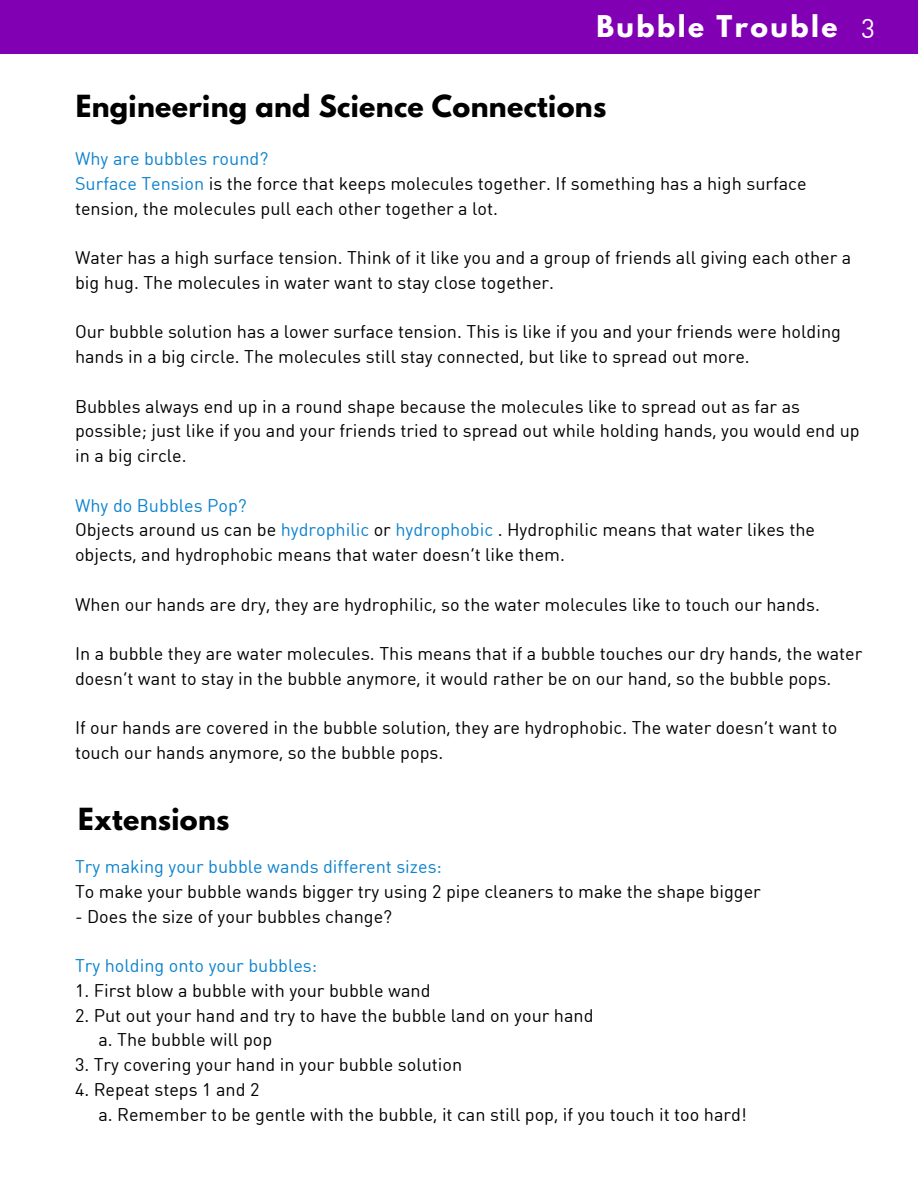
<style>
.page{position:relative;width:918px;height:1188px;background:#fff}
.page>*{position:absolute;margin:0;border:0;box-sizing:border-box;transform-origin:0 0}
.t1{font:700 27px "League Spartan";letter-spacing:.01em;color:#000}
.t2{font:700 26.55px "League Spartan";letter-spacing:.095em;color:#fff}
.t3{font:26.55px "DIN Round Web W03";color:#fff}
.t4{font:18px/24.8px "DIN Round Web W03";color:#000}
.t5{font:18px "DIN Round Web W03";color:#0e83cd}
.s1{color:#0e83cd}
</style>
<div class="page">
<div style="left:0;top:0;width:918px;height:54px;background:#8100b4"></div>
<h2 class="t2" style="left:596px;top:13px;width:243px">Bubble Trouble</h2>
<h1 class="t1" style="left:76px;top:93px;width:532px">Engineering and Science Connections</h1>
<h2 class="t3" style="left:861px;top:10px;width:15px">3</h2>
<p class="t4" style="left:75px;top:146px;width:733px"><span class="s1">Why are bubbles round?<br>Surface Tension</span> is the force that keeps molecules together. If something has a high surface tension, the molecules pull each other together a lot.</p>
<p class="t4" style="left:75px;top:245px;width:778px">Water has a high surface tension. Think of it like you and a group of friends all giving each other a big hug. The molecules in water want to stay close together.</p>
<p class="t4" style="left:75px;top:319px;width:767px">Our bubble solution has a lower surface tension. This is like if you and your friends were holding hands in a big circle. The molecules still stay connected, but like to spread out more.</p>
<p class="t4" style="left:75px;top:393px;width:786px">Bubbles always end up in a round shape because the molecules like to spread out as far as possible; just like if you and your friends tried to spread out while holding hands, you would end up in a big circle.</p>
<p class="t4" style="left:75px;top:492px;width:742px"><span class="s1">Why do Bubbles Pop?<br></span>Objects around us can be <span class="s1">hydrophilic</span> or <span class="s1">hydrophobic</span> . Hydrophilic means that water likes the objects, and hydrophobic means that water doesn’t like them.</p>
<p class="t4" style="left:75px;top:591px;width:746px">When our hands are dry, they are hydrophilic, so the water molecules like to touch our hands.</p>
<p class="t4" style="left:75px;top:641px;width:789px">In a bubble they are water molecules. This means that if a bubble touches our dry hands, the water doesn’t want to stay in the bubble anymore, it would rather be on our hand, so the bubble pops.</p>
<p class="t4" style="left:75px;top:715px;width:764px">If our hands are covered in the bubble solution, they are hydrophobic. The water doesn’t want to touch our hands anymore, so the bubble pops.</p>
<h1 class="t1" style="left:78px;top:806px;width:153px">Extensions</h1>
<p class="t5" style="left:75px;top:855px;width:368px">Try making your bubble wands different sizes:</p>
<p class="t4" style="left:75px;top:878px;width:687px">To make your bubble wands bigger try using 2 pipe cleaners to make the shape bigger</p>
<p class="t4" style="left:75px;top:903px;width:319px">- Does the size of your bubbles change?</p>
<p class="t5" style="left:75px;top:954px;width:244px">Try holding onto your bubbles:</p>
<p class="t4" style="left:75px;top:977px;width:357px">1. First blow a bubble with your bubble wand</p>
<p class="t4" style="left:98px;top:1002px;width:497px;text-indent:-23px">2. Put out your hand and try to have the bubble land on your hand a. The bubble will pop</p>
<p class="t4" style="left:75px;top:1052px;width:389px">3. Try covering your hand in your bubble solution</p>
<p class="t4" style="left:98px;top:1076px;width:650px;text-indent:-23px">4. Repeat steps 1 and 2<br>a. Remember to be gentle with the bubble, it can still pop, if you touch it too hard!</p>
</div>
